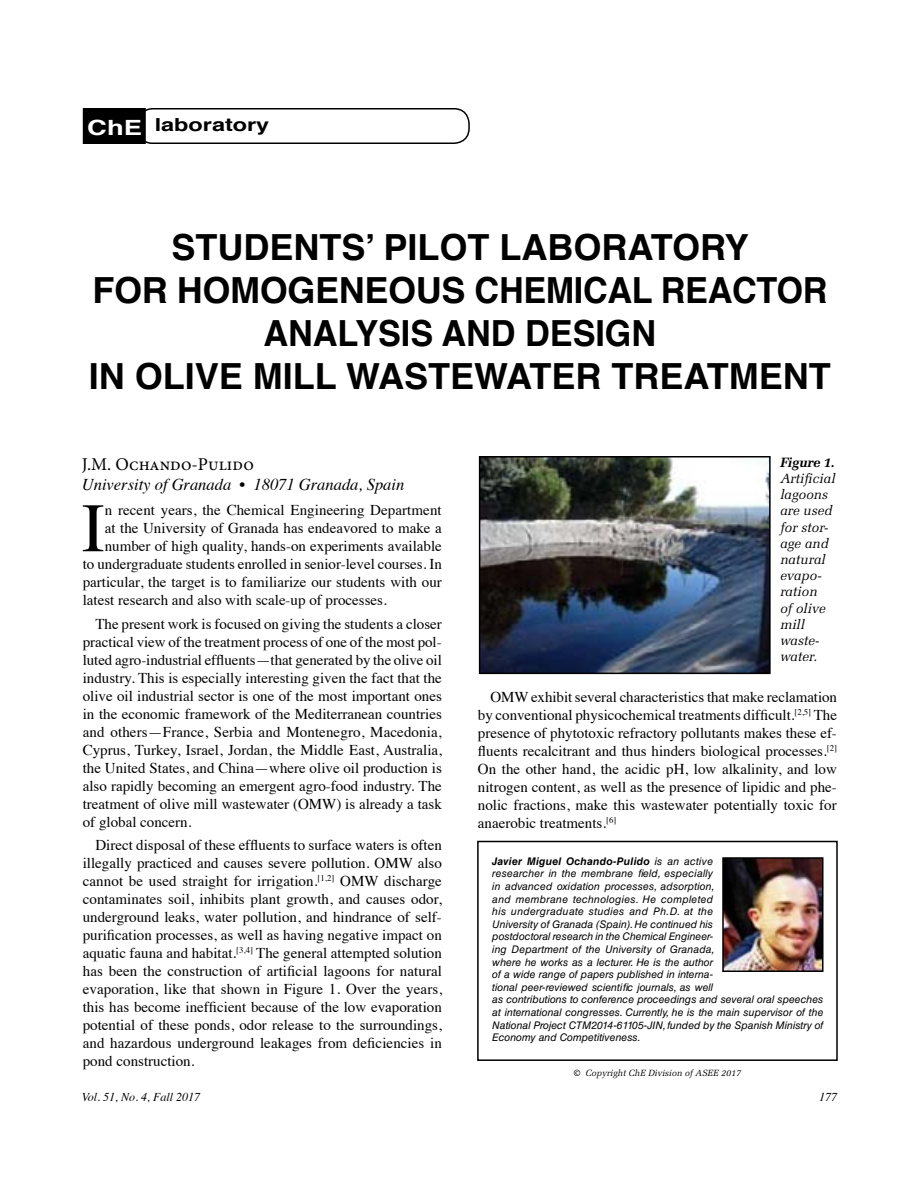
<style>
.page{position:relative;width:918px;height:1188px;background:#fff}
.page>*{position:absolute;margin:0;border:0;box-sizing:border-box;transform-origin:0 0}
.t1{font:69.45px "Times";color:#000}
.t2{font:700 36px/43.2px "Helvetica";color:#000;text-align:center}
.t3{font:18px "Minion Pro";color:#000}
.t4{font:700 18px "Helvetica";color:#000;scale:1.3 1}
.t5{font:italic 16.5px "Times";color:#000}
.t6{font:15px/18px "Times";color:#000;text-align:justify}
.t7{font:italic 13.5px/16.2px "Melior";color:#000}
.t8{font:italic 700 13.5px "Melior";letter-spacing:-.02em;color:#000}
.t9{font:italic 12px "Times";color:#000}
.t10{font:italic 10.5px/12.6px "Helvetica LT Std";color:#000}
.t11{font:italic 9px "Melior";color:#000}
.s1{font-size:21px;color:#fff}
.s2{font-weight:700}
.s3{font-weight:700;font-style:normal}
</style>
<div class="page">
<div style="left:84px;top:109px;width:61px;height:34px;background:#000"></div>
<div style="left:83px;top:108px;width:63px;height:36px;border:2px solid #000"></div>
<div style="left:137px;top:108px;width:333px;height:36px;border:2px solid #000;border-radius:15px"></div>
<img style="left:725px;top:860px;width:96px;height:109px">
<div style="left:722px;top:857px;width:102px;height:115px;border:2px solid #000"></div>
<div style="left:477px;top:841px;width:361px;height:220px;border:2px solid #000"></div>
<img style="left:482px;top:459px;width:286px;height:212px">
<div style="left:479px;top:456px;width:292px;height:218px;border:2px solid #000"></div>
<p class="t4" style="left:87px;top:111px;width:141px"><span class="s1">CHE</span> LABORATORY</p>
<h2 class="t2" style="left:89px;top:226px;width:744px">STUDENTS’ PILOT LABORATORY<br>FOR HOMOGENEOUS CHEMICAL REACTOR<br>ANALYSIS AND DESIGN<br>IN OLIVE MILL WASTEWATER TREATMENT</h2>
<p class="t3" style="left:82px;top:452px;width:173px">J.M. Ochando-Pulido</p>
<p class="t5" style="left:82px;top:470px;width:324px">University of Granada • 18071 Granada, Spain</p>
<h1 class="t1" style="left:82px;top:463px;width:25px">I</h1>
<p class="t6" style="left:105px;top:500px;width:339px">n recent years, the Chemical Engineering Department</p>
<p class="t6" style="left:105px;top:518px;width:339px">at the University of Granada has endeavored to make a</p>
<p class="t6" style="left:105px;top:536px;width:339px">number of high quality, hands-on experiments available</p>
<p class="t6" style="left:83px;top:554px;width:361px">to undergraduate students enrolled in senior-level courses. In</p>
<p class="t6" style="left:83px;top:572px;width:361px">particular, the target is to familiarize our students with our</p>
<p class="t6" style="left:83px;top:590px;width:306px">latest research and also with scale-up of processes.</p>
<p class="t6" style="left:83px;top:613px;width:361px;text-indent:13px">The present work is focused on giving the students a closer practical view of the treatment process of one of the most pol&shy;luted agro-industrial effluents—that generated by the olive oil industry. This is especially interesting given the fact that the olive oil industrial sector is one of the most important ones in the economic framework of the Mediterranean countries and others—France, Serbia and Montenegro, Macedonia, Cyprus, Turkey, Israel, Jordan, the Middle East, Australia, the United States, and China—where olive oil production is also rapidly becoming an emergent agro-food industry. The treatment of olive mill wastewater (OMW) is already a task of global concern.</p>
<p class="t6" style="left:83px;top:835px;width:361px;text-indent:13px">Direct disposal of these effluents to surface waters is often illegally practiced and causes severe pollution. OMW also cannot be used straight for irrigation.<sup>[1,2]</sup> OMW discharge contaminates soil, inhibits plant growth, and causes odor, underground leaks, water pollution, and hindrance of self&shy;purification processes, as well as having negative impact on aquatic fauna and habitat.<sup>[3,4]</sup> The general attempted solution has been the construction of artificial lagoons for natural evaporation, like that shown in Figure 1. Over the years, this has become inefficient because of the low evaporation potential of these ponds, odor release to the surroundings, and hazardous underground leakages from deficiencies in pond construction.</p>
<p class="t8" style="left:780px;top:454px;width:56px">Figure 1.</p>
<p class="t7" style="left:780px;top:470px;width:57px">Artificial lagoons are used for stor&shy;age and natural evapo&shy;ration<br>of olive mill waste&shy;water.</p>
<p class="t6" style="left:478px;top:687px;width:361px;text-indent:13px">OMW exhibit several characteristics that make reclamation by conventional physicochemical treatments difficult.<sup>[2,5]</sup> The presence of phytotoxic refractory pollutants makes these ef&shy;fluents recalcitrant and thus hinders biological processes.<sup>[2] </sup>On the other hand, the acidic pH, low alkalinity, and low nitrogen content, as well as the presence of lipidic and phe&shy;nolic fractions, make this wastewater potentially toxic for anaerobic treatments.<sup>[6]</sup></p>
<p class="t10" style="left:492px;top:855px;width:333px"><span class="s2">Javier Miguel Ochando-Pulido</span> is an active<br>researcher in the membrane field, especially<br>in advanced oxidation processes, adsorption,<br>and membrane technologies. He completed<br>his undergraduate studies and Ph.D. at the<br>University of Granada (Spain). He continued his<br>postdoctoral research in the Chemical Engineer-<br>ing Department of the University of Granada,<br>where he works as a lecturer. He is the author<br>of a wide range of papers published in interna-<br>tional peer-reviewed scientific journals, as well<br>as contributions to conference proceedings and several oral speeches at international congresses. Currently, he is the main supervisor of the National Project CTM2014-61105-JIN, funded by the Spanish Ministry of Economy and Competitiveness.</p>
<p class="t11" style="left:574px;top:1068px;width:169px"><span class="s3">©</span> Copyright ChE Division of ASEE 2017</p>
<p class="t9" style="left:82px;top:1087px;width:120px">Vol. 51, No. 4, Fall 2017</p>
<p class="t9" style="left:819px;top:1087px;width:19px">177</p>
</div>
